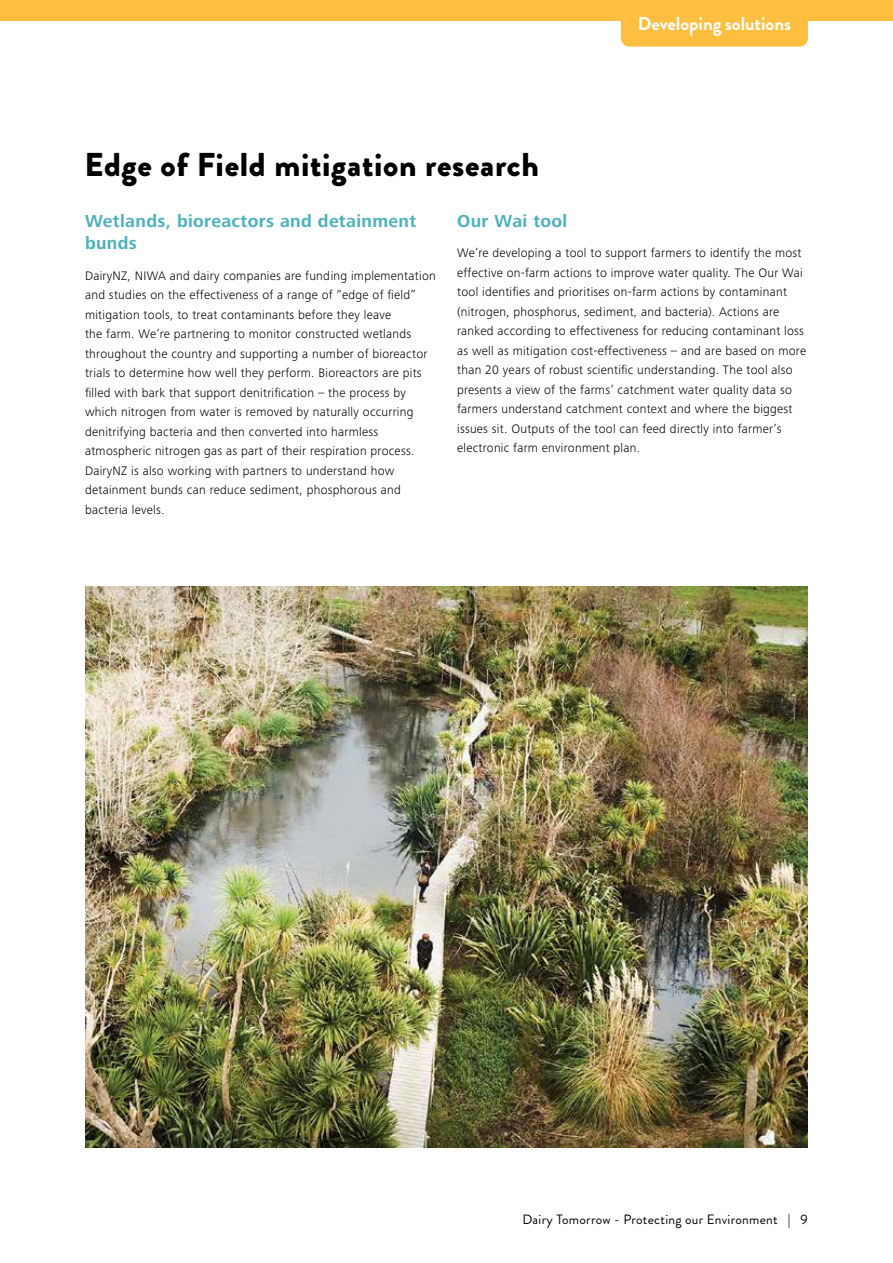
<style>
.page{position:relative;width:893px;height:1263px;background:#fff}
.page>*{position:absolute;margin:0;border:0;box-sizing:border-box;transform-origin:0 0}
.t1{font:900 33px "Brandon Grotesque";letter-spacing:.02em;color:#000}
.t2{font:700 18.75px "Brandon Grotesque";color:#fff}
.t3{font:700 18px/22.5px "Frutiger Next";letter-spacing:.02em;color:#4fb1bb}
.t4{font:13.5px "Brandon Grotesque";letter-spacing:.02em;color:#000}
.t5{font:300 12.75px/19.5px "Frutiger Next";letter-spacing:.02em;color:#000}
</style>
<div class="page">
<img style="left:85px;top:587px;width:723px;height:561px">
<div style="left:0;top:0;width:893px;height:21px;background:#febf40"></div>
<div style="left:621px;top:21px;width:187px;height:26px;background:#febf40"></div>
<h2 class="t2" style="left:638px;top:10px;width:155px">Developing solutions</h2>
<h1 class="t1" style="left:85px;top:141px;width:456px">Edge of Field mitigation research</h1>
<h3 class="t3" style="left:85px;top:210px;width:333px">Wetlands, bioreactors and detainment bunds</h3>
<p class="t5" style="left:85px;top:266px;width:352px">DairyNZ, NIWA and dairy companies are funding implementation and studies on the effectiveness of a range of “edge of field” mitigation tools, to treat contaminants before they leave<br>the farm. We’re partnering to monitor constructed wetlands throughout the country and supporting a number of bioreactor trials to determine how well they perform. Bioreactors are pits filled with bark that support denitrification – the process by which nitrogen from water is removed by naturally occurring denitrifying bacteria and then converted into harmless atmospheric nitrogen gas as part of their respiration process.<br>DairyNZ is also working with partners to understand how detainment bunds can reduce sediment, phosphorous and bacteria levels.</p>
<h3 class="t3" style="left:457px;top:210px;width:112px">Our Wai tool</h3>
<p class="t5" style="left:457px;top:243px;width:350px">We’re developing a tool to support farmers to identify the most effective on-farm actions to improve water quality. The Our Wai tool identifies and prioritises on-farm actions by contaminant (nitrogen, phosphorus, sediment, and bacteria). Actions are ranked according to effectiveness for reducing contaminant loss as well as mitigation cost-effectiveness – and are based on more than 20 years of robust scientific understanding. The tool also presents a view of the farms’ catchment water quality data so farmers understand catchment context and where the biggest issues sit. Outputs of the tool can feed directly into farmer’s electronic farm environment plan.</p>
<p class="t4" style="left:522px;top:1210px;width:287px">Dairy Tomorrow - Protecting our Environment | 9</p>
</div>
